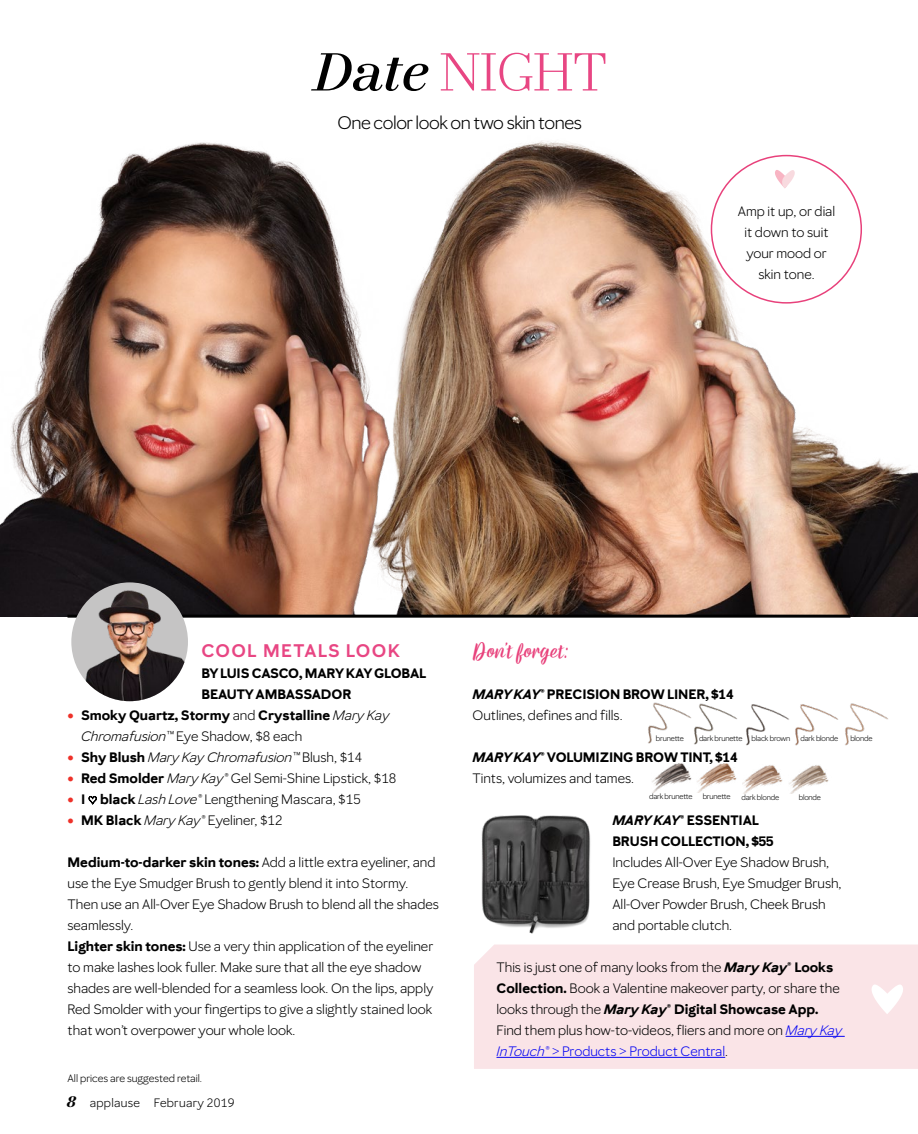
<style>
.page{position:relative;width:918px;height:1134px;background:#fff}
.page>*{position:absolute;margin:0;border:0;box-sizing:border-box;transform-origin:0 0}
.Headline{font:300 52.5px "Mary Kay Serif 020";color:#e84683}
.Body_-_Sans{font:700 21px "Mary Kay Script";color:#e8417b}
.Deck___Intro_Text{font:18px "Mary Kay Sans";letter-spacing:-.025em;color:#000}
.Subhead{font:600 18px "Mary Kay Sans";letter-spacing:.075em;color:#e84683}
.Body_-_Sans-2{font:13.5px/21px "Mary Kay Sans";color:#000}
.Subhead_2_-_Sales_Di{font:700 13.5px/21px "Mary Kay Sans";letter-spacing:-.01em;color:#000}
.Body_-_Sans_-_Bullet{font:13.5px/21px "Mary Kay Sans";color:#000}
.t1{font:italic 13.5px "Mary Kay Sans";color:#000}
.t2{font:12px "Mary Kay Sans";letter-spacing:.025em;color:#000}
.DTR_COPY{font:10.5px "Mary Kay Sans";letter-spacing:-.005em;color:#000}
.t3{font:7.5px "Mary Kay Sans";letter-spacing:-.025em;color:#000}
.s1{font-weight:500;font-style:italic;color:#000}
.s2{font-family:"Mary Kay Serif 010";font-weight:300;color:#ee3129}
.s3{font-weight:400}
.s4{font-weight:400;font-style:italic}
.s5{font-family:"Mary Kay Serif 010";font-weight:300;font-style:normal;color:#ee3129}
.s6{font-weight:700;font-style:normal}
.s7{font-style:normal}
.s8{font-weight:700}
.s9{font-style:italic}
.s10{font-family:"Mary Kay Serif 020";font-weight:700;font-style:italic;font-size:15px}
.s11{font-weight:700;font-style:italic}
.s12{font-style:italic;color:#0605f2}
.s13{color:#0605f2}
</style>
<div class="page">
<img style="left:0;top:142px;width:338px;height:475px">
<img style="left:338px;top:141px;width:580px;height:476px">
<hr style="left:68px;top:615px;width:782px;height:3px;background:#000">
<div style="left:474px;top:945px;width:444px;height:124px;background:#fae4e7"></div>
<div style="left:770px;top:160px;width:36px;height:37px;background:#fff"></div>
<svg style="left:775px;top:170px;width:20px;height:18px"></svg>
<img style="left:71px;top:582px;width:117px;height:119px">
<img style="left:481px;top:815px;width:110px;height:119px">
<img style="left:746px;top:704px;width:43px;height:42px">
<img style="left:795px;top:704px;width:44px;height:42px">
<img style="left:694px;top:703px;width:43px;height:42px">
<img style="left:648px;top:702px;width:43px;height:42px">
<img style="left:845px;top:703px;width:43px;height:43px">
<img style="left:652px;top:763px;width:40px;height:29px">
<img style="left:697px;top:763px;width:40px;height:29px">
<img style="left:742px;top:765px;width:41px;height:29px">
<img style="left:789px;top:765px;width:40px;height:29px">
<svg style="left:88px;top:795px;width:9px;height:10px"></svg>
<hr style="left:786px;top:1036px;width:59px;height:1px;background:#0605f2">
<hr style="left:496px;top:1057px;width:229px;height:1px;background:#0605f2">
<svg style="left:872px;top:984px;width:31px;height:30px"></svg>
<p class="Headline" style="left:314px;top:38px;width:294px"><span class="s1">Date</span> NIGHT</p>
<p class="Deck___Intro_Text" style="left:337px;top:112px;width:246px">One color look on two skin tones</p>
<p class="Body_-_Sans-2" style="left:738px;top:201px;width:99px;text-align:center">Amp it up, or dial it down to suit your mood or skin tone.</p>
<p class="Subhead" style="left:201px;top:640px;width:200px">COOL METALS LOOK</p>
<p class="Subhead_2_-_Sales_Di" style="left:201px;top:663px;width:226px">BY LUIS CASCO, MARY KAY GLOBAL<br>BEAUTY AMBASSADOR</p>
<p class="Subhead_2_-_Sales_Di" style="left:81px;top:705px;width:310px;text-indent:-14px"><span class="s2">•</span> Smoky Quartz, Stormy <span class="s3">and</span> Crystalline <span class="s4">Mary Kay<br>Chromafusion™</span> <span class="s3">Eye Shadow, $8 each</span></p>
<p class="t1" style="left:68px;top:749px;width:296px"><span class="s5">•</span> <span class="s6">Shy Blush</span> Mary Kay Chromafusion™ <span class="s7">Blush, $14</span></p>
<p class="Body_-_Sans-2" style="left:68px;top:768px;width:330px"><span class="s2">•</span> <span class="s8">Red Smolder</span> <span class="s9">Mary Kay®</span> Gel Semi-Shine Lipstick, $18</p>
<p class="Body_-_Sans-2" style="left:68px;top:789px;width:295px"><span class="s2">•</span> <span class="s8">I</span> ♡ <span class="s8">black</span> <span class="s9">Lash Love®</span> Lengthening Mascara, $15</p>
<p class="Body_-_Sans-2" style="left:68px;top:810px;width:217px"><span class="s2">•</span> <span class="s8">MK Black</span> <span class="s9">Mary Kay®</span> Eyeliner, $12</p>
<p class="Body_-_Sans_-_Bullet" style="left:68px;top:852px;width:373px"><span class="s8">Medium-to-darker skin tones:</span> Add a little extra eyeliner, and use the Eye Smudger Brush to gently blend it into Stormy.<br>Then use an All-Over Eye Shadow Brush to blend all the shades seamlessly.</p>
<p class="Body_-_Sans-2" style="left:68px;top:936px;width:367px"><span class="s8">Lighter skin tones:</span> Use a very thin application of the eyeliner to make lashes look fuller. Make sure that all the eye shadow shades are well-blended for a seamless look. On the lips, apply Red Smolder with your fingertips to give a slightly stained look that won’t overpower your whole look.</p>
<p class="DTR_COPY" style="left:68px;top:1072px;width:136px">All prices are suggested retail.</p>
<p class="t2" style="left:68px;top:1095px;width:169px"><span class="s10">8</span> applause February 2019</p>
<p class="Body_-_Sans" style="left:472px;top:637px;width:97px">Don’t forget:</p>
<p class="Subhead_2_-_Sales_Di" style="left:472px;top:684px;width:263px"><span class="s9">MARY KAY®</span> PRECISION BROW LINER, $14</p>
<p class="Body_-_Sans-2" style="left:472px;top:705px;width:152px">Outlines, defines and fills.</p>
<p class="Subhead_2_-_Sales_Di" style="left:472px;top:747px;width:267px"><span class="s9">MARY KAY®</span> VOLUMIZING BROW TINT, $14</p>
<p class="Body_-_Sans-2" style="left:472px;top:768px;width:163px">Tints, volumizes and tames.</p>
<p class="Subhead_2_-_Sales_Di" style="left:612px;top:810px;width:163px"><span class="s9">MARY KAY®</span> ESSENTIAL<br>BRUSH COLLECTION, $55</p>
<p class="Body_-_Sans-2" style="left:612px;top:852px;width:231px">Includes All-Over Eye Shadow Brush,<br>Eye Crease Brush, Eye Smudger Brush,<br>All-Over Powder Brush, Cheek Brush and portable clutch.</p>
<p class="Body_-_Sans-2" style="left:496px;top:957px;width:347px">This is just one of many looks from the <span class="s11">Mary Kay</span><span class="s8">® Looks Collection.</span> Book a Valentine makeover party, or share the looks through the <span class="s11">Mary Kay</span><span class="s8">® Digital Showcase App.<br></span>Find them plus how-to-videos, fliers and more on <span class="s12">Mary Kay InTouch® &gt;</span> <span class="s13">Products &gt; Product Central</span>.</p>
<p class="t3" style="left:656px;top:734px;width:30px">brunette</p>
<p class="t3" style="left:699px;top:734px;width:45px">dark brunette</p>
<p class="t3" style="left:752px;top:734px;width:40px">black brown</p>
<p class="t3" style="left:801px;top:734px;width:39px">dark blonde</p>
<p class="t3" style="left:850px;top:734px;width:24px">blonde</p>
<p class="t3" style="left:649px;top:791px;width:45px">dark brunette</p>
<p class="t3" style="left:703px;top:791px;width:30px">brunette</p>
<p class="t3" style="left:741px;top:793px;width:39px">dark blonde</p>
<p class="t3" style="left:799px;top:793px;width:24px">blonde</p>
</div>
